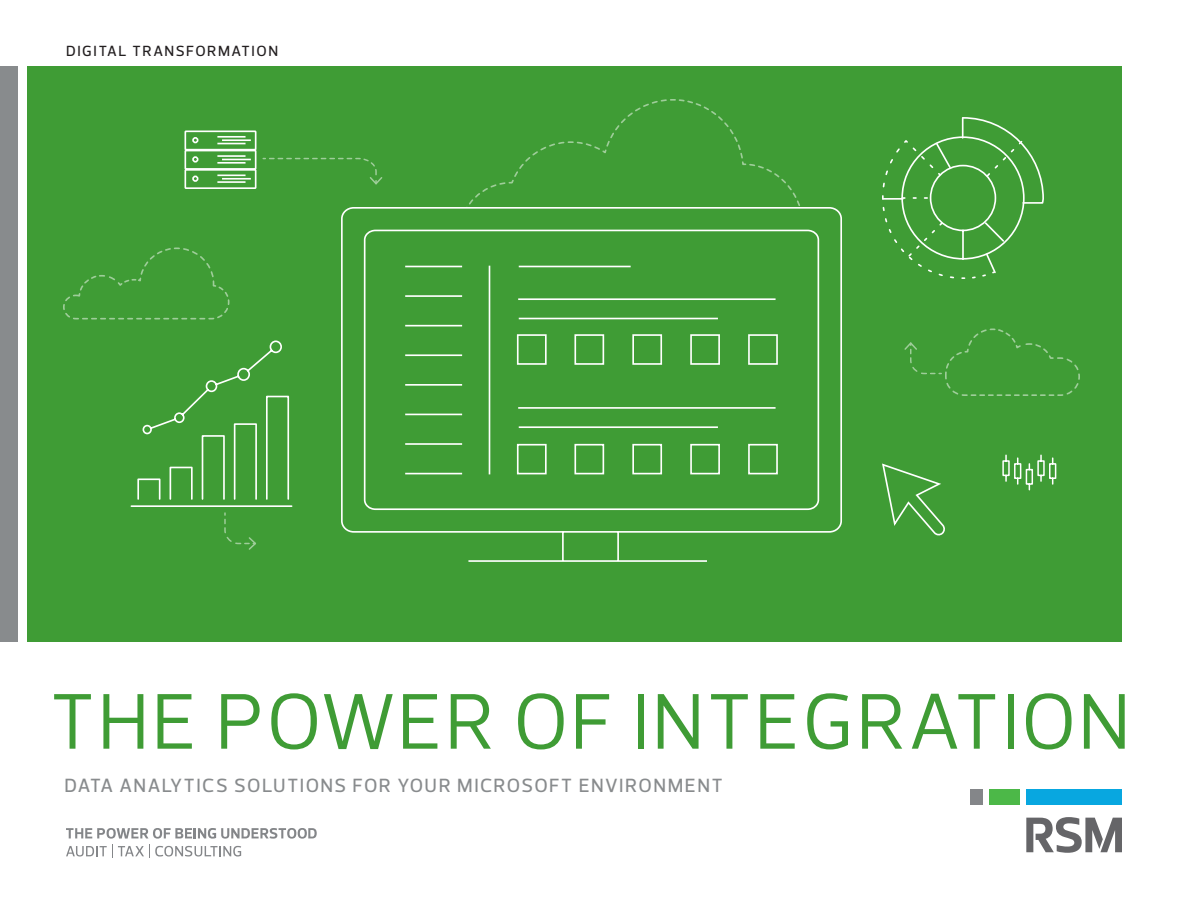
<style>
.page{position:relative;width:1188px;height:918px;background:#fff}
.page>*{position:absolute;margin:0;border:0;box-sizing:border-box;transform-origin:0 0}
.t1{font:80.25px "Prelo";letter-spacing:.035em;color:#3f9c35}
.t2{font:500 19.5px "Prelo";letter-spacing:.07em;color:#888b8d}
.t3{font:500 15px "Prelo";letter-spacing:.1em;color:#231f20}
</style>
<div class="page">
<div style="left:1026px;top:789px;width:96px;height:16px;background:#08a7e0"></div>
<div style="left:970px;top:789px;width:12px;height:16px;background:#848689"></div>
<div style="left:989px;top:789px;width:30px;height:16px;background:#4cb848"></div>
<svg style="left:1026px;top:817px;width:96px;height:36px"></svg>
<svg style="left:66px;top:845px;width:175px;height:13px"></svg>
<svg style="left:66px;top:828px;width:251px;height:11px"></svg>
<div style="left:27px;top:66px;width:1095px;height:576px;background:#3f9c35"></div>
<svg style="left:469px;top:99px;width:331px;height:107px"></svg>
<div style="left:0;top:66px;width:18px;height:576px;background:#888b8d"></div>
<svg style="left:63px;top:247px;width:167px;height:73px"></svg>
<svg style="left:882px;top:463px;width:63px;height:73px"></svg>
<svg style="left:882px;top:117px;width:162px;height:162px"></svg>
<svg style="left:341px;top:206px;width:501px;height:356px"></svg>
<svg style="left:1002px;top:454px;width:55px;height:37px"></svg>
<svg style="left:457px;top:239px;width:348px;height:236px"></svg>
<hr style="left:518px;top:298px;width:258px;height:2px;background:#fff">
<hr style="left:519px;top:318px;width:199px;height:1px;background:#fff">
<hr style="left:519px;top:266px;width:112px;height:1px;background:#fff">
<hr style="left:518px;top:407px;width:258px;height:2px;background:#fff">
<hr style="left:519px;top:426px;width:199px;height:2px;background:#fff">
<hr style="left:489px;top:266px;width:1px;height:208px;background:#fff">
<hr style="left:405px;top:266px;width:57px;height:1px;background:#fff">
<hr style="left:405px;top:295px;width:57px;height:2px;background:#fff">
<hr style="left:405px;top:325px;width:57px;height:1px;background:#fff">
<hr style="left:405px;top:354px;width:57px;height:2px;background:#fff">
<hr style="left:405px;top:384px;width:57px;height:2px;background:#fff">
<hr style="left:405px;top:414px;width:57px;height:1px;background:#fff">
<hr style="left:405px;top:443px;width:57px;height:2px;background:#fff">
<hr style="left:405px;top:473px;width:57px;height:1px;background:#fff">
<svg style="left:904px;top:328px;width:176px;height:68px"></svg>
<svg style="left:130px;top:340px;width:163px;height:210px"></svg>
<svg style="left:184px;top:130px;width:199px;height:59px"></svg>
<p class="t3" style="left:66px;top:42px;width:213px">DIGITAL TRANSFORMATION</p>
<p class="t1" style="left:50px;top:672px;width:1082px">THE POWER OF INTEGRATION</p>
<p class="t2" style="left:65px;top:773px;width:660px">DATA ANALYTICS SOLUTIONS FOR YOUR MICROSOFT ENVIRONMENT</p>
</div>
